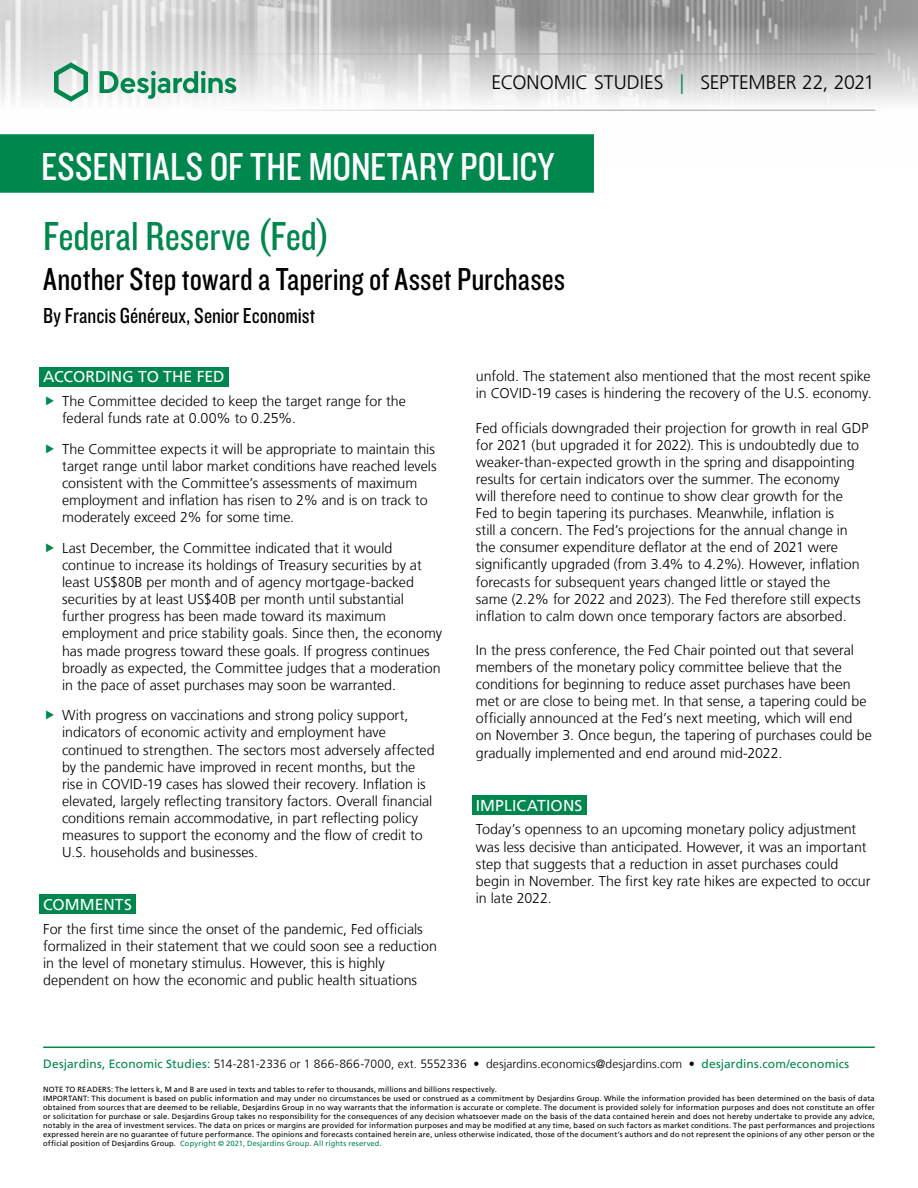
<style>
.page{position:relative;width:918px;height:1188px;background:#fff}
.page>*{position:absolute;margin:0;border:0;box-sizing:border-box;transform-origin:0 0}
.t1{font:42px "Knockout 29 Junior Ltweight";color:#00874e}
.t2{font:40.5px "Knockout 29 Junior Ltweight";letter-spacing:.005em;color:#fff}
.t3{font:33px "Knockout 29 Junior Ltweight";letter-spacing:.005em;color:#000}
.t4{font:22.5px "Knockout 29 Junior Ltweight";color:#000}
.t5{font:300 19.5px "Frutiger LT";color:#000}
.t6{font:15.75px "Frutiger LT";letter-spacing:.005em;color:#fff}
.t7{font:300 14.25px/17.1px "Frutiger LT";color:#000}
.t8{font:300 12px "Frutiger LT";letter-spacing:.005em;color:#000}
.t9{font:7.5px/9px "Frutiger LT";letter-spacing:.02em;color:#000}
.s1{color:#00874e}
.s2{font-weight:400;color:#00874e}
</style>
<div class="page">
<img style="left:0;top:0;width:918px;height:111px">
<hr style="left:43px;top:54px;width:832px;height:1px;background:#9d9d9c">
<hr style="left:43px;top:110px;width:832px;height:1px;background:#9d9d9c">
<svg style="left:54px;top:62px;width:34px;height:40px"></svg>
<svg style="left:100px;top:71px;width:136px;height:28px"></svg>
<div style="left:0;top:135px;width:593px;height:57px;background:#00874e"></div>
<div style="left:0;top:134px;width:594px;height:59px;border:2px solid #00874e"></div>
<hr style="left:43px;top:1047px;width:832px;height:1px;background:#00874e">
<div style="left:39px;top:367px;width:190px;height:19px;background:#00874e"></div>
<div style="left:39px;top:894px;width:97px;height:20px;background:#00874e"></div>
<div style="left:472px;top:795px;width:114px;height:20px;background:#00874e"></div>
<h3 class="t5" style="left:491px;top:72px;width:385px">ECONOMIC STUDIES <span class="s1">|</span> SEPTEMBER 22, 2021</h3>
<h2 class="t2" style="left:41px;top:140px;width:514px">ESSENTIALS OF THE MONETARY POLICY</h2>
<p class="t1" style="left:43px;top:209px;width:288px">Federal Reserve (Fed)</p>
<h1 class="t3" style="left:43px;top:257px;width:523px">Another Step toward a Tapering of Asset Purchases</h1>
<h3 class="t4" style="left:43px;top:301px;width:274px">By Francis Généreux, Senior Economist</h3>
<p class="t6" style="left:43px;top:368px;width:183px">ACCORDING TO THE FED</p>
<p class="t7" style="left:62px;top:393px;width:345px">The Committee decided to keep the target range for the federal funds rate at 0.00% to 0.25%.</p>
<p class="t7" style="left:62px;top:441px;width:376px;text-align:justify">The Committee expects it will be appropriate to maintain this target range until labor market conditions have reached levels consistent with the Committee’s assessments of maximum</p>
<p class="t7" style="left:62px;top:492px;width:367px">employment and inflation has risen to 2% and is on track to</p>
<p class="t7" style="left:62px;top:509px;width:234px">moderately exceed 2% for some time.</p>
<p class="t7" style="left:62px;top:540px;width:382px">Last December, the Committee indicated that it would continue to increase its holdings of Treasury securities by at least US$80B per month and of agency mortgage-backed securities by at least US$40B per month until substantial further progress has been made toward its maximum employment and price stability goals. Since then, the economy has made progress toward these goals. If progress continues broadly as expected, the Committee judges that a moderation in the pace of asset purchases may soon be warranted.</p>
<p class="t7" style="left:62px;top:707px;width:374px">With progress on vaccinations and strong policy support, indicators of economic activity and employment have continued to strengthen. The sectors most adversely affected by the pandemic have improved in recent months, but the</p>
<p class="t7" style="left:62px;top:775px;width:372px">rise in COVID‑19 cases has slowed their recovery. Inflation is elevated, largely reflecting transitory factors. Overall financial conditions remain accommodative, in part reflecting policy measures to support the economy and the flow of credit to</p>
<p class="t7" style="left:62px;top:844px;width:198px">U.S. households and businesses.</p>
<p class="t6" style="left:43px;top:895px;width:90px">COMMENTS</p>
<p class="t7" style="left:43px;top:921px;width:381px">For the first time since the onset of the pandemic, Fed officials</p>
<p class="t7" style="left:43px;top:938px;width:395px">formalized in their statement that we could soon see a reduction in the level of monetary stimulus. However, this is highly dependent on how the economic and public health situations</p>
<p class="t7" style="left:476px;top:368px;width:397px">unfold. The statement also mentioned that the most recent spike in COVID-19 cases is hindering the recovery of the U.S. economy.</p>
<p class="t7" style="left:476px;top:419px;width:394px">Fed officials downgraded their projection for growth in real GDP</p>
<p class="t7" style="left:476px;top:436px;width:385px">for 2021 (but upgraded it for 2022). This is undoubtedly due to weaker-than-expected growth in the spring and disappointing results for certain indicators over the summer. The economy will therefore need to continue to show clear growth for the</p>
<p class="t7" style="left:476px;top:505px;width:360px">Fed to begin tapering its purchases. Meanwhile, inflation is</p>
<p class="t7" style="left:476px;top:522px;width:374px">still a concern. The Fed’s projections for the annual change in</p>
<p class="t7" style="left:476px;top:539px;width:385px">the consumer expenditure deflator at the end of 2021 were significantly upgraded (from 3.4% to 4.2%). However, inflation</p>
<p class="t7" style="left:476px;top:573px;width:386px">forecasts for subsequent years changed little or stayed the same (2.2% for 2022 and 2023). The Fed therefore still expects</p>
<p class="t7" style="left:476px;top:607px;width:372px">inflation to calm down once temporary factors are absorbed.</p>
<p class="t7" style="left:476px;top:642px;width:392px">In the press conference, the Fed Chair pointed out that several members of the monetary policy committee believe that the conditions for beginning to reduce asset purchases have been met or are close to being met. In that sense, a tapering could be</p>
<p class="t7" style="left:476px;top:710px;width:378px">officially announced at the Fed’s next meeting, which will end</p>
<p class="t7" style="left:476px;top:727px;width:398px">on November 3. Once begun, the tapering of purchases could be gradually implemented and end around mid-2022.</p>
<p class="t6" style="left:476px;top:796px;width:108px">IMPLICATIONS</p>
<p class="t7" style="left:476px;top:821px;width:392px">Today’s openness to an upcoming monetary policy adjustment was less decisive than anticipated. However, it was an important step that suggests that a reduction in asset purchases could</p>
<p class="t7" style="left:476px;top:872px;width:396px">begin in November. The first key rate hikes are expected to occur</p>
<p class="t7" style="left:476px;top:890px;width:77px">in late 2022.</p>
<p class="t8" style="left:43px;top:1057px;width:808px"><span class="s2">Desjardins, Economic Studies:</span> 514-281-2336 or 1 866-866-7000, ext. 5552336 • desjardins.economics@desjardins.com • <span class="s2">desjardins.com/economics</span></p>
<p class="t9" style="left:43px;top:1085px;width:833px">NOTE TO READERS: The letters k, M and B are used in texts and tables to refer to thousands, millions and billions respectively.<br>IMPORTANT: This document is based on public information and may under no circumstances be used or construed as a commitment by Desjardins Group. While the information provided has been determined on the basis of data obtained from sources that are deemed to be reliable, Desjardins Group in no way warrants that the information is accurate or complete. The document is provided solely for information purposes and does not constitute an offer or solicitation for purchase or sale. Desjardins Group takes no responsibility for the consequences of any decision whatsoever made on the basis of the data contained herein and does not hereby undertake to provide any advice,</p>
<p class="t9" style="left:43px;top:1121px;width:833px">notably in the area of investment services. The data on prices or margins are provided for information purposes and may be modified at any time, based on such factors as market conditions. The past performances and projections</p>
<p class="t9" style="left:43px;top:1130px;width:833px">expressed herein are no guarantee of future performance. The opinions and forecasts contained herein are, unless otherwise indicated, those of the document’s authors and do not represent the opinions of any other person or the official position of Desjardins Group. <span class="s1">Copyright © 2021, Desjardins Group. All rights reserved.</span></p>
</div>
